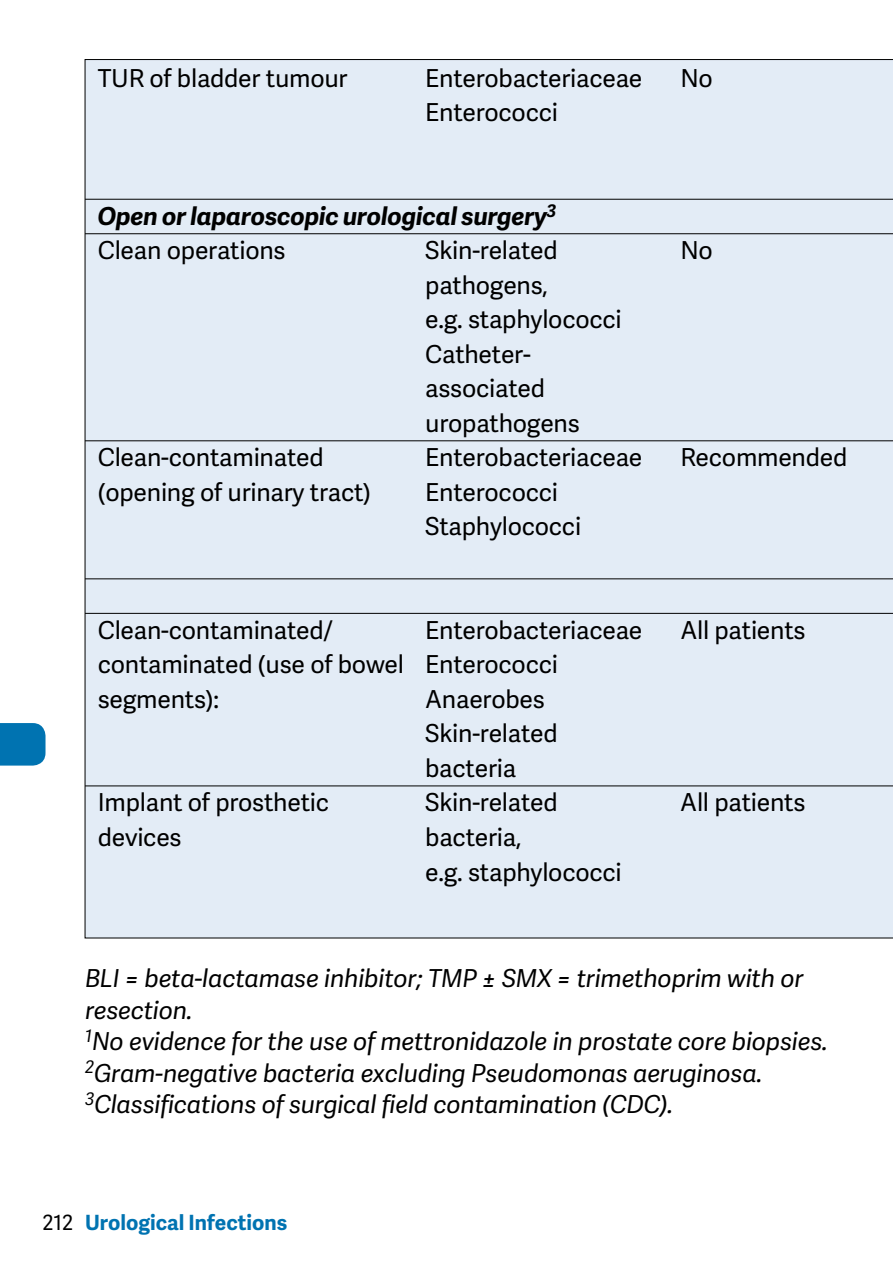
<style>
.page{position:relative;width:893px;height:1276px;background:#fff}
.page>*{position:absolute;margin:0;border:0;box-sizing:border-box;transform-origin:0 0}
.t1{font:24.6px/34.5px "Adelle Sans";letter-spacing:-.01em;color:#000}
.t2{font:italic 24.6px/31.5px "Adelle Sans";letter-spacing:-.01em;color:#000}
.t3{font:italic 700 24.6px/34.5px "Adelle Sans";letter-spacing:-.01em;color:#000}
.t4{font:700 21px "Adelle Sans";color:#0073b1}
.s1{font-weight:400;font-style:normal}
.s2{font-weight:400;color:#000}
</style>
<div class="page">
<svg style="left:0;top:723px;width:46px;height:42px;background:#0a79b4"></svg>
<div style="left:85px;top:59px;width:808px;height:879px;background:#e3ecf6"></div>
<hr style="left:85px;top:199px;width:808px;height:1px;background:#000">
<hr style="left:85px;top:233px;width:808px;height:1px;background:#000">
<hr style="left:85px;top:440px;width:808px;height:1px;background:#000">
<hr style="left:85px;top:578px;width:808px;height:1px;background:#000">
<hr style="left:85px;top:613px;width:808px;height:1px;background:#000">
<hr style="left:85px;top:785px;width:808px;height:1px;background:#000">
<p class="t1" style="left:98px;top:60px;width:251px">TUR of bladder tumour</p>
<p class="t1" style="left:425px;top:60px;width:219px">Enterobacteriaceae</p>
<p class="t1" style="left:680px;top:60px;width:34px">No</p>
<p class="t1" style="left:425px;top:94px;width:134px">Enterococci</p>
<p class="t3" style="left:98px;top:198px;width:460px">Open or laparoscopic urological surgery<sup>3<br></sup><span class="s1">Clean operations</span></p>
<p class="t1" style="left:425px;top:232px;width:134px">Skin-related</p>
<p class="t1" style="left:680px;top:232px;width:34px">No</p>
<p class="t1" style="left:425px;top:267px;width:198px">pathogens,<br>e.g. staphylococci<br>Catheter&shy;associated uropathogens</p>
<p class="t1" style="left:98px;top:439px;width:227px">Clean-contaminated</p>
<p class="t1" style="left:425px;top:439px;width:219px">Enterobacteriaceae</p>
<p class="t1" style="left:680px;top:439px;width:168px">Recommended</p>
<p class="t1" style="left:98px;top:474px;width:275px">(opening of urinary tract)</p>
<p class="t1" style="left:425px;top:474px;width:157px">Enterococci<br>Staphylococci</p>
<p class="t1" style="left:98px;top:612px;width:237px">Clean-contaminated/</p>
<p class="t1" style="left:425px;top:612px;width:219px">Enterobacteriaceae</p>
<p class="t1" style="left:680px;top:612px;width:127px">All patients</p>
<p class="t1" style="left:98px;top:646px;width:462px">contaminated (use of bowel Enterococci segments):</p>
<p class="t1" style="left:425px;top:681px;width:134px">Anaerobes<br>Skin-related bacteria</p>
<p class="t1" style="left:98px;top:784px;width:233px">Implant of prosthetic</p>
<p class="t1" style="left:425px;top:784px;width:134px">Skin-related</p>
<p class="t1" style="left:680px;top:784px;width:127px">All patients</p>
<p class="t1" style="left:98px;top:819px;width:85px">devices</p>
<p class="t1" style="left:425px;top:819px;width:198px">bacteria,<br>e.g. staphylococci</p>
<p class="t2" style="left:85px;top:961px;width:744px">BLI = beta-lactamase inhibitor; TMP ± SMX = trimethoprim with or resection.<br><sup>1</sup>No evidence for the use of mettronidazole in prostate core biopsies.<br><sup>2</sup>Gram-negative bacteria excluding Pseudomonas aeruginosa.<br><sup>3</sup>Classifications of surgical field contamination (CDC).</p>
<p class="t4" style="left:43px;top:1207px;width:246px"><span class="s2">212</span> Urological Infections</p>
</div>
